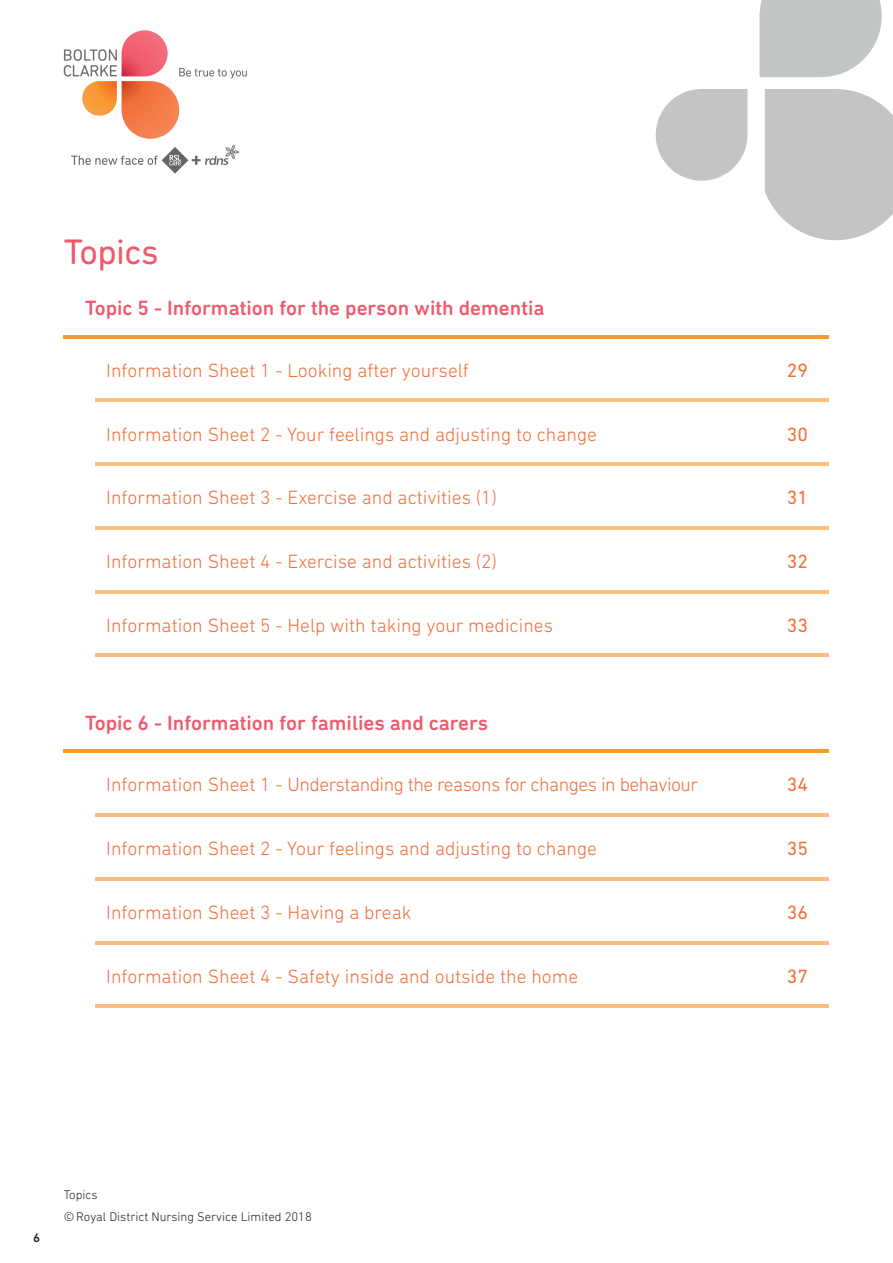
<style>
.page{position:relative;width:893px;height:1263px;background:#fff}
.page>*{position:absolute;margin:0;border:0;box-sizing:border-box;transform-origin:0 0}
.t1{font:36px "DIN Next Rounded LT Pro";letter-spacing:-.015em;color:#f05a6c}
.t2{font:500 21px "DIN Next Rounded LT Pro";color:#f0596c}
.t3{font:300 19.5px "DIN Next Rounded LT Pro";color:#f26f39}
.t4{font:300 19.5px "DIN Next Rounded LT Pro";letter-spacing:-.025em;color:#f26f39}
.t5{font:19.5px "DIN Next Rounded LT Pro";color:#f26f39}
.Body_text{font:300 12.75px "DIN Next Rounded LT Pro";color:#231f20}
.t6{font:500 12.75px "DIN Next Rounded LT Pro";color:#231f20}
</style>
<div class="page">
<svg style="left:759px;top:0;width:123px;height:77px;background:#c8cbcb"></svg>
<svg style="left:656px;top:89px;width:91px;height:92px"></svg>
<svg style="left:765px;top:89px;width:128px;height:151px;background:#c8c9cb"></svg>
<svg style="left:64px;top:30px;width:183px;height:109px"></svg>
<svg style="left:71px;top:145px;width:168px;height:29px"></svg>
<hr style="left:96px;top:590px;width:733px;height:3px;background:#fcbf7f">
<hr style="left:96px;top:654px;width:733px;height:3px;background:#fcbf7f">
<hr style="left:64px;top:335px;width:765px;height:3px;background:#f89932">
<hr style="left:96px;top:398px;width:733px;height:4px;background:#fcbf7f">
<hr style="left:96px;top:462px;width:733px;height:4px;background:#fcbf7f">
<hr style="left:96px;top:526px;width:733px;height:4px;background:#fcbf7f">
<hr style="left:64px;top:749px;width:765px;height:4px;background:#f89932">
<hr style="left:96px;top:813px;width:733px;height:4px;background:#fcbf7f">
<hr style="left:96px;top:877px;width:733px;height:3px;background:#fcbf7f">
<hr style="left:96px;top:941px;width:733px;height:3px;background:#fcbf7f">
<hr style="left:96px;top:1004px;width:733px;height:4px;background:#fcbf7f">
<p class="t1" style="left:64px;top:231px;width:96px">Topics</p>
<p class="t2" style="left:85px;top:296px;width:461px">Topic 5 - Information for the person with dementia</p>
<p class="t3" style="left:106px;top:359px;width:364px">Information Sheet 1 - Looking after yourself</p>
<p class="t5" style="left:787px;top:359px;width:23px">29</p>
<p class="t3" style="left:106px;top:423px;width:492px">Information Sheet 2 - Your feelings and adjusting to change</p>
<p class="t5" style="left:787px;top:423px;width:23px">30</p>
<p class="t3" style="left:106px;top:486px;width:392px">Information Sheet 3 - Exercise and activities (1)</p>
<p class="t5" style="left:787px;top:486px;width:23px">31</p>
<p class="t3" style="left:106px;top:550px;width:392px">Information Sheet 4 - Exercise and activities (2)</p>
<p class="t5" style="left:787px;top:550px;width:23px">32</p>
<p class="t3" style="left:106px;top:614px;width:448px">Information Sheet 5 - Help with taking your medicines</p>
<p class="t5" style="left:787px;top:614px;width:23px">33</p>
<p class="t2" style="left:85px;top:710px;width:405px">Topic 6 - Information for families and carers</p>
<p class="t4" style="left:106px;top:773px;width:593px">Information Sheet 1 - Understanding the reasons for changes in behaviour</p>
<p class="t5" style="left:787px;top:773px;width:23px">34</p>
<p class="t3" style="left:106px;top:837px;width:492px">Information Sheet 2 - Your feelings and adjusting to change</p>
<p class="t5" style="left:787px;top:837px;width:23px">35</p>
<p class="t3" style="left:106px;top:901px;width:307px">Information Sheet 3 - Having a break</p>
<p class="t5" style="left:787px;top:901px;width:23px">36</p>
<p class="t3" style="left:106px;top:965px;width:473px">Information Sheet 4 - Safety inside and outside the home</p>
<p class="t5" style="left:787px;top:965px;width:23px">37</p>
<p class="t6" style="left:33px;top:1230px;width:8px">6</p>
<p class="Body_text" style="left:64px;top:1188px;width:35px">Topics</p>
<p class="Body_text" style="left:64px;top:1209px;width:250px">© Royal District Nursing Service Limited 2018</p>
</div>
